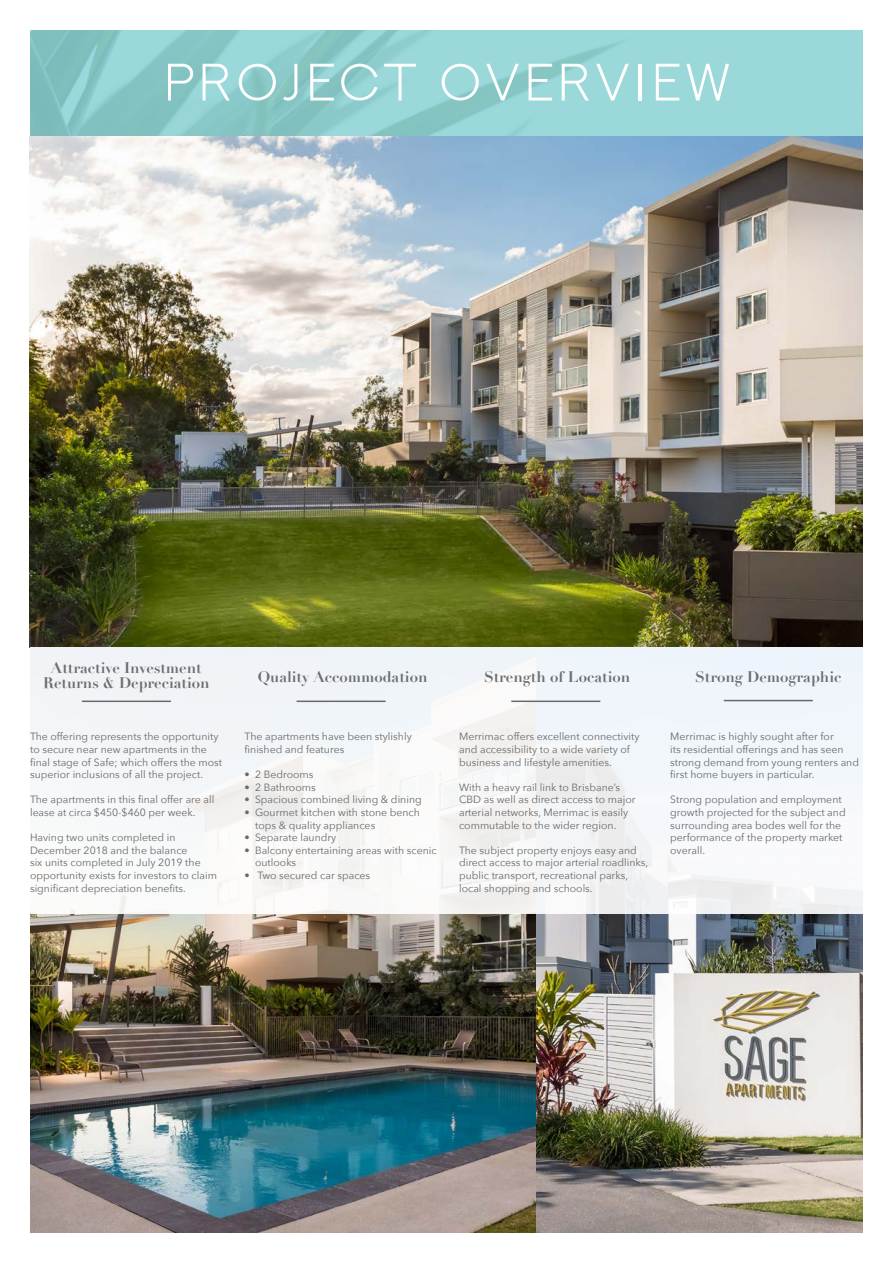
<style>
.page{position:relative;width:893px;height:1263px;background:#fff}
.page>*{position:absolute;margin:0;border:0;box-sizing:border-box;transform-origin:0 0}
.Top_Right_Address{font:300 52.5px "NEXTART";letter-spacing:.1em;color:#fff}
.Top_Right_Address-2{font:700 15px/15px "Didot";color:#6c6d70;text-align:center}
.Top_Right_Address-3{font:10.5px/12.6px "Avenir Next";color:#69696c}
</style>
<div class="page">
<img style="left:30px;top:137px;width:833px;height:1096px">
<svg style="left:30px;top:30px;width:833px;height:107px;background:#92d0d1"></svg>
<div style="left:30px;top:647px;width:833px;height:266px;background:#f3f6f9"></div>
<hr style="left:82px;top:700px;width:89px;height:2px;background:#69696c">
<hr style="left:297px;top:700px;width:89px;height:2px;background:#69696c">
<hr style="left:511px;top:700px;width:89px;height:2px;background:#69696c">
<hr style="left:724px;top:700px;width:89px;height:1px;background:#69696c">
<p class="Top_Right_Address" style="left:164px;top:54px;width:568px">PROJECT OVERVIEW</p>
<p class="Top_Right_Address-2" style="left:43px;top:660px;width:168px">Attractive Investment<br>Returns &amp; Depreciation</p>
<p class="Top_Right_Address-3" style="left:30px;top:730px;width:194px">The offering represents the opportunity to secure near new apartments in the final stage of Safe; which offers the most superior inclusions of all the project.</p>
<p class="Top_Right_Address-3" style="left:30px;top:793px;width:186px">The apartments in this final offer are all lease at circa $450-$460 per week.</p>
<p class="Top_Right_Address-3" style="left:30px;top:831px;width:188px">Having two units completed in December 2018 and the balance<br>six units completed in July 2019 the opportunity exists for investors to claim significant depreciation benefits.</p>
<p class="Top_Right_Address-2" style="left:258px;top:669px;width:171px">Quality Accommodation</p>
<p class="Top_Right_Address-3" style="left:245px;top:730px;width:169px">The apartments have been stylishly finished and features</p>
<p class="Top_Right_Address-3" style="left:245px;top:768px;width:70px">• 2 Bedrooms</p>
<p class="Top_Right_Address-3" style="left:245px;top:780px;width:73px">• 2 Bathrooms</p>
<p class="Top_Right_Address-3" style="left:245px;top:793px;width:179px">• Spacious combined living &amp; dining</p>
<p class="Top_Right_Address-3" style="left:255px;top:806px;width:166px;text-indent:-10px">• Gourmet kitchen with stone bench tops &amp; quality appliances</p>
<p class="Top_Right_Address-3" style="left:245px;top:831px;width:93px">• Separate laundry</p>
<p class="Top_Right_Address-3" style="left:255px;top:843px;width:183px;text-indent:-10px">• Balcony entertaining areas with scenic outlooks</p>
<p class="Top_Right_Address-3" style="left:245px;top:869px;width:127px">• Two secured car spaces</p>
<p class="Top_Right_Address-2" style="left:484px;top:669px;width:148px">Strength of Location</p>
<p class="Top_Right_Address-3" style="left:459px;top:730px;width:182px">Merrimac offers excellent connectivity and accessibility to a wide variety of</p>
<p class="Top_Right_Address-3" style="left:459px;top:755px;width:154px">business and lifestyle amenities.</p>
<p class="Top_Right_Address-3" style="left:459px;top:780px;width:178px">With a heavy rail link to Brisbane’s CBD as well as direct access to major arterial networks, Merrimac is easily commutable to the wider region.</p>
<p class="Top_Right_Address-3" style="left:459px;top:843px;width:191px">The subject property enjoys easy and direct access to major arterial roadlinks, public transport, recreational parks, local shopping and schools.</p>
<p class="Top_Right_Address-2" style="left:695px;top:669px;width:148px">Strong Demographic</p>
<p class="Top_Right_Address-3" style="left:670px;top:730px;width:190px">Merrimac is highly sought after for<br>its residential offerings and has seen strong demand from young renters and first home buyers in particular.</p>
<p class="Top_Right_Address-3" style="left:670px;top:793px;width:177px">Strong population and employment growth projected for the subject and surrounding area bodes well for the performance of the property market overall.</p>
</div>
